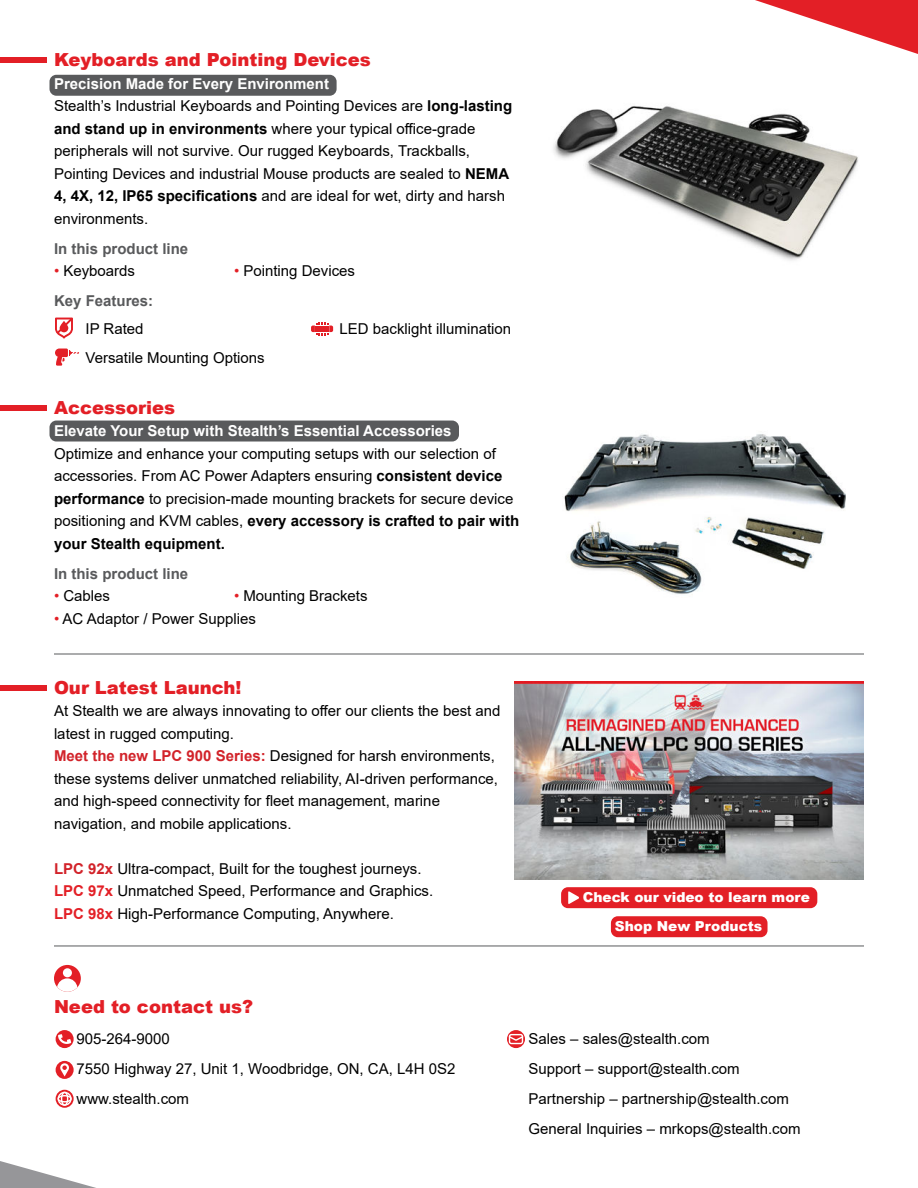
<style>
.page{position:relative;width:918px;height:1188px;background:#fff}
.page>*{position:absolute;margin:0;border:0;box-sizing:border-box;transform-origin:0 0}
.t1{font:900 18px "Arial";color:#e31f26}
.t2{font:15px/22.5px "Arial";color:#000}
.t3{font:700 15px "Arial";color:#fff}
.t4{font:700 15px "Arial";color:#595a5c}
.t5{font:900 13.8px/29.1px "Arial";color:#fff}
.s1{font-weight:700;color:#fff}
.s2{font-weight:700}
.s3{color:#e31f26}
.s4{font-weight:700;color:#d2232a}
.s5{font-weight:700;color:#e31f26}
</style>
<div class="page">
<hr style="left:54px;top:946px;width:810px;height:1px;background:#595a5c">
<hr style="left:54px;top:654px;width:810px;height:1px;background:#595a5c">
<div style="left:56px;top:1030px;width:18px;height:18px;background:#e31f26;border-radius:50%"></div>
<svg style="left:58px;top:1034px;width:13px;height:10px"></svg>
<svg style="left:507px;top:1030px;width:18px;height:18px"></svg>
<svg style="left:509px;top:1034px;width:14px;height:10px"></svg>
<svg style="left:56px;top:1090px;width:18px;height:18px"></svg>
<svg style="left:58px;top:1092px;width:14px;height:14px"></svg>
<div style="left:56px;top:1061px;width:18px;height:18px;background:#e31f26;border-radius:50%"></div>
<svg style="left:60px;top:1063px;width:9px;height:14px"></svg>
<div style="left:54px;top:965px;width:27px;height:27px;background:#e31f26;border-radius:50%"></div>
<div style="left:63px;top:968px;width:9px;height:9px;background:#fff;border-radius:50%"></div>
<svg style="left:57px;top:978px;width:20px;height:14px"></svg>
<div style="left:50px;top:75px;width:287px;height:21px;background:#595a5c;border-radius:7px"></div>
<img style="left:553px;top:106px;width:305px;height:155px">
<div style="left:0;top:58px;width:47px;height:5px;background:#e31f26"></div>
<svg style="left:55px;top:318px;width:18px;height:21px"></svg>
<svg style="left:311px;top:322px;width:22px;height:14px"></svg>
<svg style="left:55px;top:349px;width:24px;height:17px"></svg>
<div style="left:50px;top:421px;width:409px;height:21px;background:#595a5c;border-radius:7px"></div>
<div style="left:0;top:405px;width:47px;height:6px;background:#e31f26"></div>
<div style="left:0;top:685px;width:47px;height:6px;background:#e31f26"></div>
<svg style="left:755px;top:0;width:163px;height:54px"></svg>
<svg style="left:0;top:1161px;width:96px;height:27px"></svg>
<img style="left:564px;top:434px;width:282px;height:160px">
<div style="left:561px;top:887px;width:256px;height:21px;background:#e31f26;border-radius:7px"></div>
<svg style="left:568px;top:891px;width:11px;height:13px"></svg>
<img style="left:514px;top:681px;width:350px;height:198px">
<div style="left:611px;top:916px;width:157px;height:21px;background:#e31f26;border-radius:7px"></div>
<p class="t1" style="left:54px;top:47px;width:318px">Keyboards and Pointing Devices</p>
<p class="t2" style="left:54px;top:72px;width:460px"><span class="s1">Precision Made for Every Environment<br></span>Stealth’s Industrial Keyboards and Pointing Devices are <span class="s2">long-lasting and stand up in environments</span> where your typical office-grade peripherals will not survive. Our rugged Keyboards, Trackballs, Pointing Devices and industrial Mouse products are sealed to <span class="s2">NEMA 4, 4X, 12, IP65 specifications</span> and are ideal for wet, dirty and harsh environments.</p>
<p class="t4" style="left:54px;top:243px;width:136px">In this product line</p>
<p class="t2" style="left:54px;top:260px;width:83px"><span class="s3">•</span> Keyboards</p>
<p class="t2" style="left:234px;top:260px;width:123px"><span class="s3">•</span> Pointing Devices</p>
<p class="t4" style="left:54px;top:295px;width:101px">Key Features:</p>
<p class="t2" style="left:86px;top:316px;width:181px;line-height:28.5px">IP Rated<br>Versatile Mounting Options</p>
<p class="t2" style="left:340px;top:318px;width:173px">LED backlight illumination</p>
<p class="t1" style="left:54px;top:394px;width:123px">Accessories</p>
<p class="t3" style="left:54px;top:425px;width:399px">Elevate Your Setup with Stealth’s Essential Accessories</p>
<p class="t2" style="left:54px;top:442px;width:467px">Optimize and enhance your computing setups with our selection of accessories. From AC Power Adapters ensuring <span class="s2">consistent device performance</span> to precision-made mounting brackets for secure device positioning and KVM cables, <span class="s2">every accessory is crafted to pair with your Stealth equipment.</span></p>
<p class="t4" style="left:54px;top:568px;width:136px">In this product line</p>
<p class="t2" style="left:54px;top:585px;width:58px"><span class="s3">•</span> Cables</p>
<p class="t2" style="left:234px;top:585px;width:135px"><span class="s3">•</span> Mounting Brackets</p>
<p class="t2" style="left:54px;top:607px;width:204px"><span class="s3">•</span> AC Adaptor / Power Supplies</p>
<p class="t1" style="left:54px;top:674px;width:189px">Our Latest Launch!</p>
<p class="t2" style="left:54px;top:700px;width:448px">At Stealth we are always innovating to offer our clients the best and latest in rugged computing.<br><span class="s4">Meet the new LPC 900 Series:</span> Designed for harsh environments, these systems deliver unmatched reliability, AI-driven performance, and high-speed connectivity for fleet management, marine navigation, and mobile applications.</p>
<p class="t2" style="left:54px;top:857px;width:381px"><span class="s4">LPC 92x</span> Ultra-compact, Built for the toughest journeys.<br><span class="s5">LPC 97x</span> Unmatched Speed, Performance and Graphics.<br><span class="s5">LPC 98x</span> High-Performance Computing, Anywhere.</p>
<p class="t1" style="left:54px;top:993px;width:201px">Need to contact us?</p>
<p class="t5" style="left:615px;top:882px;width:197px;text-indent:-32px">Check our video to learn more<br>Shop New Products</p>
<p class="t2" style="left:77px;top:1024px;width:380px;line-height:30px">905-264-9000<br>7550 Highway 27, Unit 1, Woodbridge, ON, CA, L4H 0S2 www.stealth.com</p>
<p class="t2" style="left:529px;top:1025px;width:273px;line-height:30px">Sales – sales@stealth.com<br>Support – support@stealth.com Partnership – partnership@stealth.com General Inquiries – mrkops@stealth.com</p>
</div>
